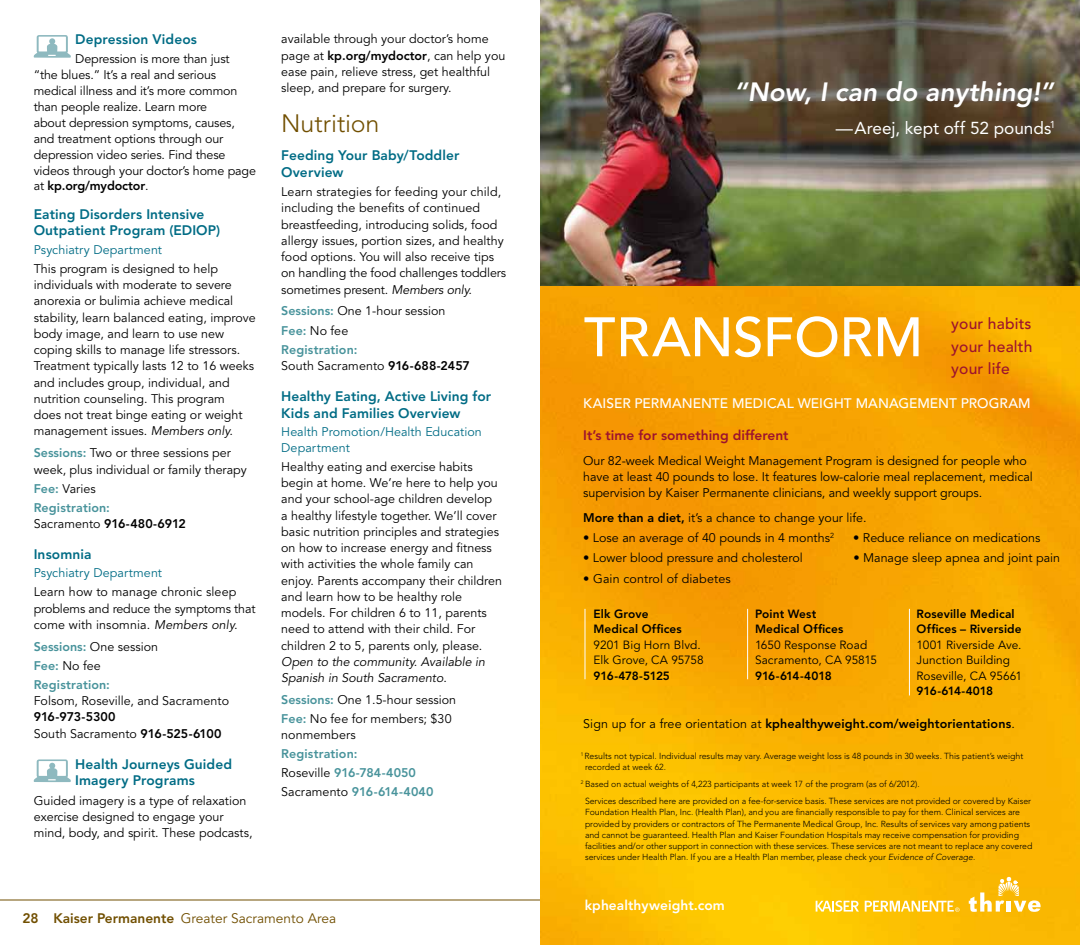
<style>
.page{position:relative;width:1080px;height:945px;background:#fff}
.page>*{position:absolute;margin:0;border:0;box-sizing:border-box;transform-origin:0 0}
.t1{font:500 55px "Avenir";letter-spacing:-.005em;color:#fff}
.t2{font:italic 800 26.25px "Avenir";letter-spacing:.005em;color:#fff}
.t3{font:300 25px "Avenir";letter-spacing:-.005em;color:#714f00}
.t4{font:17.25px "Avenir";color:#fff}
.t5{font:500 15.62px/22.5px "Avenir";letter-spacing:.01em;color:#9c122e;text-align:justify}
.t6{font:800 13.75px/16.9px "Avenir";letter-spacing:.005em;color:#006c85}
.t7{font:500 13.75px "Avenir";color:#fff}
.t8{font:13.75px "Avenir";color:#714f00}
.t9{font:800 13.75px "Avenir";color:#9c122e}
.t10{font:800 13.75px "Avenir";letter-spacing:.005em;color:#fff}
.t11{font:12.5px/16.2px "Avenir";color:#000}
.t12{font:800 12.5px/19px "Avenir";letter-spacing:.01em;color:#48939b}
.t13{font:800 12.5px/16.2px "Avenir";letter-spacing:.01em;color:#000}
.t14{font:12.5px/15.6px "Avenir";letter-spacing:.005em;color:#006c85}
.t15{font:italic 12.5px/16.2px "Avenir";color:#000}
.t16{font:11.88px/15.5px "Avenir";letter-spacing:.005em;color:#000}
.t17{font:800 11.88px/15.5px "Avenir";letter-spacing:.01em;color:#000}
.t18{font:800 11.88px "Avenir";letter-spacing:-.055em;color:#000}
.t19{font:800 11.88px "Avenir";letter-spacing:-.035em;color:#000}
.t20{font:300 8.75px/11.2px "Avenir";letter-spacing:-.005em;color:#000}
.s1{font-weight:800}
.s2{font-style:italic}
.s3{font-weight:800;color:#48939b}
.s4{font-weight:400;color:#000}
.s5{font-weight:400}
.s6{font-style:normal}
</style>
<div class="page">
<hr style="left:0;top:900px;width:540px;height:1px;background:#714f00">
<svg style="left:34px;top:35px;width:37px;height:23px"></svg>
<svg style="left:34px;top:759px;width:37px;height:23px"></svg>
<img style="left:540px;top:285px;width:540px;height:660px">
<img style="left:540px;top:0;width:540px;height:285px">
<svg style="left:969px;top:877px;width:72px;height:35px"></svg>
<svg style="left:816px;top:901px;width:43px;height:11px"></svg>
<svg style="left:865px;top:901px;width:95px;height:11px"></svg>
<hr style="left:585px;top:609px;width:1px;height:70px;background:#fff">
<hr style="left:747px;top:609px;width:1px;height:70px;background:#fff">
<hr style="left:909px;top:609px;width:1px;height:86px;background:#fff">
<p class="t6" style="left:75px;top:31px;width:123px">Depression Videos</p>
<p class="t11" style="left:34px;top:51px;width:224px;text-indent:42px">Depression is more than just “the blues.” It’s a real and serious medical illness and it’s more common than people realize. Learn more<br>about depression symptoms, causes, and treatment options through our depression video series. Find these videos through your doctor’s home page at <span class="s1">kp.org/mydoctor</span>.</p>
<p class="t6" style="left:34px;top:205px;width:188px">Eating Disorders Intensive<br>Outpatient Program (EDIOP)</p>
<p class="t14" style="left:34px;top:242px;width:130px">Psychiatry Department</p>
<p class="t11" style="left:34px;top:261px;width:224px">This program is designed to help individuals with moderate to severe anorexia or bulimia achieve medical stability, learn balanced eating, improve body image, and learn to use new coping skills to manage life stressors.<br>Treatment typically lasts 12 to 16 weeks and includes group, individual, and nutrition counseling. This program<br>does not treat binge eating or weight management issues. <span class="s2">Members only.</span></p>
<p class="t11" style="left:34px;top:445px;width:215px"><span class="s3">Sessions:</span> Two or three sessions per week, plus individual or family therapy</p>
<p class="t12" style="left:34px;top:479px;width:78px">Fee: <span class="s4">Varies<br></span>Registration:</p>
<p class="t13" style="left:34px;top:515px;width:154px"><span class="s5">Sacramento</span> 916-480-6912</p>
<p class="t6" style="left:34px;top:546px;width:59px">Insomnia</p>
<p class="t14" style="left:34px;top:566px;width:130px">Psychiatry Department</p>
<p class="t11" style="left:34px;top:584px;width:223px">Learn how to manage chronic sleep problems and reduce the symptoms that come with insomnia. <span class="s2">Members only.</span></p>
<p class="t12" style="left:34px;top:637px;width:126px">Sessions: <span class="s4">One session<br></span>Fee: <span class="s4">No fee<br></span>Registration:</p>
<p class="t11" style="left:34px;top:693px;width:197px">Folsom, Roseville, and Sacramento</p>
<p class="t13" style="left:34px;top:709px;width:189px">916-973-5300<br><span class="s5">South Sacramento</span> 916-525-6100</p>
<p class="t6" style="left:75px;top:755px;width:158px">Health Journeys Guided<br>Imagery Programs</p>
<p class="t11" style="left:34px;top:792px;width:220px">Guided imagery is a type of relaxation exercise designed to engage your mind, body, and spirit. These podcasts,</p>
<p class="t11" style="left:281px;top:31px;width:226px">available through your doctor’s home page at <span class="s1">kp.org/mydoctor</span>, can help you ease pain, relieve stress, get healthful sleep, and prepare for surgery.</p>
<h3 class="t3" style="left:281px;top:109px;width:100px">Nutrition</h3>
<p class="t6" style="left:281px;top:147px;width:180px">Feeding Your Baby/Toddler<br>Overview</p>
<p class="t11" style="left:281px;top:184px;width:226px">Learn strategies for feeding your child, including the benefits of continued breastfeeding, introducing solids, food allergy issues, portion sizes, and healthy food options. You will also receive tips on handling the food challenges toddlers sometimes present. <span class="s2">Members only.</span></p>
<p class="t12" style="left:281px;top:302px;width:166px">Sessions: <span class="s4">One 1-hour session<br></span>Fee: <span class="s4">No fee<br></span>Registration:</p>
<p class="t11" style="left:281px;top:358px;width:190px">South Sacramento <span class="s1">916-688-2457</span></p>
<p class="t6" style="left:281px;top:388px;width:212px">Healthy Eating, Active Living for<br>Kids and Families Overview</p>
<p class="t14" style="left:281px;top:424px;width:202px">Health Promotion/Health Education<br>Department</p>
<p class="t11" style="left:281px;top:459px;width:222px">Healthy eating and exercise habits begin at home. We’re here to help you and your school-age children develop<br>a healthy lifestyle together. We’ll cover basic nutrition principles and strategies on how to increase energy and fitness with activities the whole family can enjoy. Parents accompany their children and learn how to be healthy role models. For children 6 to 11, parents need to attend with their child. For children 2 to 5, parents only, please.</p>
<p class="t15" style="left:281px;top:654px;width:205px">Open to the community. Available in<br>Spanish in South Sacramento<span class="s6">.</span></p>
<p class="t11" style="left:281px;top:690px;width:176px;line-height:19px"><span class="s3">Sessions:</span> One 1.5-hour session<br><span class="s3">Fee:</span> No fee for members; $30</p>
<p class="t11" style="left:281px;top:727px;width:76px">nonmembers</p>
<p class="t12" style="left:281px;top:744px;width:154px">Registration:<br><span class="s4">Roseville</span> 916-784-4050<br><span class="s4">Sacramento</span> 916-614-4040</p>
<p class="t8" style="left:22px;top:910px;width:315px"><span class="s1">28 Kaiser Permanente</span> Greater Sacramento Area</p>
<h2 class="t2" style="left:734px;top:76px;width:321px">“Now, I can do anything!”</h2>
<h3 class="t4" style="left:836px;top:118px;width:221px">—Areej, kept off 52 pounds<sup>1</sup></h3>
<h1 class="t1" style="left:584px;top:305px;width:341px">TRANSFORM</h1>
<p class="t5" style="left:951px;top:313px;width:83px">your habits your health your life</p>
<p class="t7" style="left:583px;top:396px;width:449px">KAISER PERMANENTE MEDICAL WEIGHT MANAGEMENT PROGRAM</p>
<p class="t9" style="left:583px;top:427px;width:207px">It’s time for something different</p>
<p class="t11" style="left:583px;top:453px;width:451px">Our 82-week Medical Weight Management Program is designed for people who have at least 40 pounds to lose. It features low-calorie meal replacement, medical supervision by Kaiser Permanente clinicians, and weekly support groups.</p>
<p class="t11" style="left:583px;top:510px;width:285px"><span class="s1">More than a diet,</span> it’s a chance to change your life.</p>
<p class="t11" style="left:583px;top:530px;width:252px">• Lose an average of 40 pounds in 4 months<sup>2</sup></p>
<p class="t11" style="left:853px;top:530px;width:189px">• Reduce reliance on medications</p>
<p class="t11" style="left:583px;top:550px;width:221px">• Lower blood pressure and cholesterol</p>
<p class="t11" style="left:853px;top:550px;width:208px">• Manage sleep apnea and joint pain</p>
<p class="t11" style="left:583px;top:571px;width:149px">• Gain control of diabetes</p>
<p class="t17" style="left:594px;top:606px;width:90px">Elk Grove<br>Medical Offices</p>
<p class="t16" style="left:594px;top:637px;width:112px">9201 Big Horn Blvd.<br>Elk Grove, CA 95758</p>
<p class="t19" style="left:594px;top:668px;width:78px">916-478-5125</p>
<p class="t17" style="left:755px;top:606px;width:90px">Point West<br>Medical Offices</p>
<p class="t16" style="left:755px;top:637px;width:124px">1650 Response Road<br>Sacramento, CA 95815</p>
<p class="t18" style="left:755px;top:668px;width:78px">916-614-4018</p>
<p class="t17" style="left:917px;top:606px;width:107px">Roseville Medical<br>Offices – Riverside</p>
<p class="t16" style="left:917px;top:637px;width:107px">1001 Riverside Ave.<br>Junction Building<br>Roseville, CA 95661</p>
<p class="t18" style="left:917px;top:684px;width:78px">916-614-4018</p>
<p class="t13" style="left:583px;top:716px;width:433px"><span class="s5">Sign up for a free orientation at</span> kphealthyweight.com/weightorientations<span class="s5">.</span></p>
<p class="t20" style="left:585px;top:750px;width:440px;text-indent:-4px"><sup>1</sup> Results not typical. Individual results may vary. Average weight loss is 48 pounds in 30 weeks. This patient’s weight recorded at week 62.</p>
<p class="t20" style="left:585px;top:776px;width:448px;line-height:16.9px;text-indent:-4px"><sup>2</sup> Based on actual weights of 4,223 participants at week 17 of the program (as of 6/2012).<br>Services described here are provided on a fee-for-service basis. These services are not provided or covered by Kaiser</p>
<p class="t20" style="left:585px;top:807px;width:449px">Foundation Health Plan, Inc. (Health Plan), and you are financially responsible to pay for them. Clinical services are provided by providers or contractors of The Permanente Medical Group, Inc. Results of services vary among patients and cannot be guaranteed. Health Plan and Kaiser Foundation Hospitals may receive compensation for providing facilities and/or other support in connection with these services. These services are not meant to replace any covered services under Health Plan. If you are a Health Plan member, please check your <span class="s2">Evidence of Coverage</span>.</p>
<p class="t10" style="left:585px;top:898px;width:142px">kphealthyweight.com</p>
</div>
